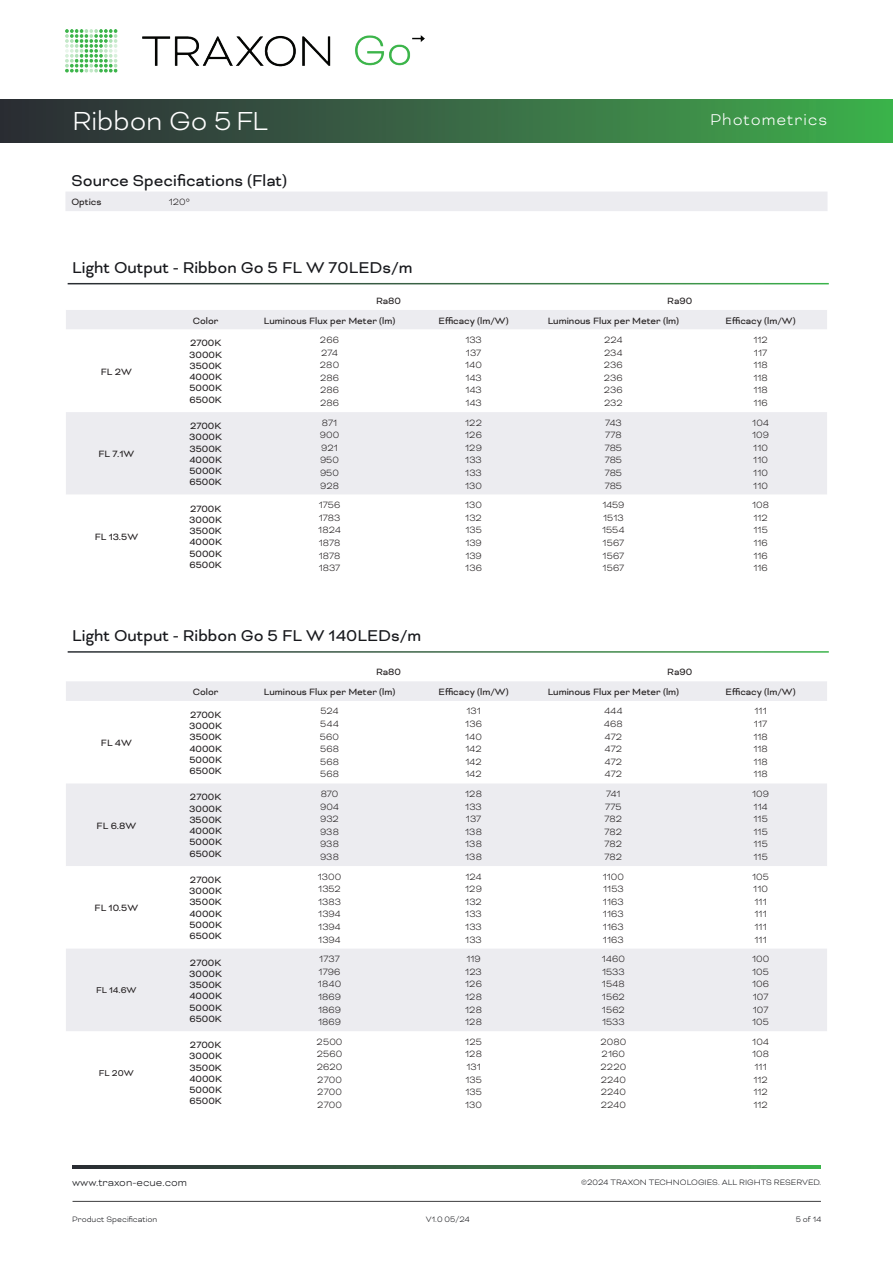
<style>
.page{position:relative;width:893px;height:1263px;background:#fff}
.page>*{position:absolute;margin:0;border:0;box-sizing:border-box;transform-origin:0 0}
.t1{font:300 30px "Bicyclette";color:#fff}
.t2{font:18px "Bicyclette";color:#18191d}
.t3{font:300 18px "Bicyclette";letter-spacing:.05em;color:#fff}
.t4{font:300 12px "Bicyclette";color:#18191d}
.t5{font:300 10.5px/12.6px "Bicyclette";letter-spacing:.01em;color:#231f20;text-align:justify}
.t6{font:10.5px/11.2px "Bicyclette";color:#231f20;text-align:justify}
.t7{font:300 10.5px/12.6px "Bicyclette";letter-spacing:-.01em;color:#231f20}
.t8{font:9.75px "Bicyclette";color:#231f20}
.t9{font:300 9px "Bicyclette";color:#18191d}
</style>
<div class="page">
<hr style="left:73px;top:1201px;width:748px;height:1px;background:#3e3e3f">
<svg style="left:73px;top:1165px;width:748px;height:4px;background:#376a42"></svg>
<div style="left:0;top:99px;width:893px;height:43px;background:linear-gradient(to right,#2e2837,#41ad4f)"></div>
<img style="left:66px;top:30px;width:359px;height:43px">
<div style="left:65px;top:192px;width:762px;height:19px;background:#ececf0"></div>
<div style="left:66px;top:310px;width:761px;height:19px;background:#ececf0"></div>
<div style="left:66px;top:412px;width:761px;height:82px;background:#ececf0"></div>
<div style="left:66px;top:681px;width:761px;height:20px;background:#ececf0"></div>
<svg style="left:66px;top:784px;width:761px;height:247px;fill:#ececf0"></svg>
<h1 class="t1" style="left:72px;top:103px;width:198px">Ribbon Go 5 FL</h1>
<h2 class="t3" style="left:710px;top:109px;width:119px">Photometrics</h2>
<h2 class="t2" style="left:71px;top:170px;width:217px">Source Specifications (Flat)</h2>
<p class="t6" style="left:71px;top:196px;width:32px">Optics</p>
<p class="t5" style="left:169px;top:196px;width:23px">120°</p>
<h2 class="t2" style="left:72px;top:257px;width:342px">Light Output - Ribbon Go 5 FL W 70LEDs/m</h2>
<p class="t6" style="left:376px;top:295px;width:27px">Ra80</p>
<p class="t6" style="left:667px;top:295px;width:27px">Ra90</p>
<p class="t6" style="left:193px;top:315px;width:27px">Color</p>
<p class="t6" style="left:264px;top:315px;width:133px">Luminous Flux per Meter (lm)</p>
<p class="t6" style="left:439px;top:315px;width:71px">Efficacy (lm/W)</p>
<p class="t6" style="left:548px;top:315px;width:133px">Luminous Flux per Meter (lm)</p>
<p class="t6" style="left:726px;top:315px;width:71px">Efficacy (lm/W)</p>
<p class="t6" style="left:101px;top:366px;width:33px">FL 2W</p>
<p class="t6" style="left:98px;top:448px;width:37px">FL 7.1W</p>
<p class="t6" style="left:95px;top:531px;width:45px">FL 13.5W</p>
<p class="t6" style="left:189px;top:338px;width:34px">2700K 3000K 3500K 4000K 5000K 6500K</p>
<p class="t5" style="left:320px;top:333px;width:21px">266<br>274<br>280<br>286<br>286<br>286</p>
<p class="t5" style="left:465px;top:333px;width:18px">133<br>137<br>140<br>143<br>143<br>143</p>
<p class="t5" style="left:604px;top:333px;width:20px">224<br>234<br>236<br>236<br>236<br>232</p>
<p class="t5" style="left:753px;top:333px;width:16px">112<br>117<br>118<br>118<br>118<br>116</p>
<p class="t6" style="left:189px;top:420px;width:34px">2700K 3000K 3500K 4000K 5000K 6500K</p>
<p class="t5" style="left:320px;top:416px;width:21px;text-align:left">871<br>900<br>921<br>950<br>950<br>928</p>
<p class="t5" style="left:465px;top:416px;width:19px">122<br>126<br>129<br>133<br>133<br>130</p>
<p class="t5" style="left:605px;top:416px;width:19px">743<br>778<br>785<br>785<br>785<br>785</p>
<p class="t5" style="left:752px;top:416px;width:19px">104<br>109<br>110<br>110<br>110<br>110</p>
<p class="t6" style="left:189px;top:503px;width:34px">2700K 3000K 3500K 4000K 5000K 6500K</p>
<p class="t5" style="left:318px;top:499px;width:24px">1756<br>1783<br>1824<br>1878<br>1878<br>1837</p>
<p class="t5" style="left:465px;top:499px;width:19px">130<br>132<br>135<br>139<br>139<br>136</p>
<p class="t5" style="left:602px;top:499px;width:24px">1459<br>1513<br>1554<br>1567<br>1567<br>1567</p>
<p class="t5" style="left:752px;top:499px;width:19px;text-align:left">108<br>112<br>115<br>116<br>116<br>116</p>
<h2 class="t2" style="left:72px;top:625px;width:351px">Light Output - Ribbon Go 5 FL W 140LEDs/m</h2>
<p class="t6" style="left:376px;top:666px;width:27px">Ra80</p>
<p class="t6" style="left:667px;top:666px;width:27px">Ra90</p>
<p class="t6" style="left:193px;top:686px;width:27px">Color</p>
<p class="t6" style="left:264px;top:686px;width:133px">Luminous Flux per Meter (lm)</p>
<p class="t6" style="left:439px;top:686px;width:71px">Efficacy (lm/W)</p>
<p class="t6" style="left:548px;top:686px;width:133px">Luminous Flux per Meter (lm)</p>
<p class="t6" style="left:726px;top:686px;width:71px">Efficacy (lm/W)</p>
<p class="t6" style="left:101px;top:737px;width:32px">FL 4W</p>
<p class="t6" style="left:97px;top:820px;width:41px">FL 6.8W</p>
<p class="t6" style="left:95px;top:902px;width:45px">FL 10.5W</p>
<p class="t8" style="left:96px;top:985px;width:42px">FL 14.6W</p>
<p class="t8" style="left:99px;top:1067px;width:36px">FL 20W</p>
<p class="t6" style="left:189px;top:709px;width:34px">2700K 3000K 3500K 4000K 5000K 6500K</p>
<p class="t5" style="left:320px;top:705px;width:21px">524<br>544<br>560<br>568<br>568<br>568</p>
<p class="t5" style="left:465px;top:705px;width:18px">131<br>136<br>140<br>142<br>142<br>142</p>
<p class="t5" style="left:604px;top:705px;width:20px">444<br>468<br>472<br>472<br>472<br>472</p>
<p class="t5" style="left:753px;top:705px;width:16px">111<br>117<br>118<br>118<br>118<br>118</p>
<p class="t6" style="left:189px;top:791px;width:34px">2700K 3000K 3500K 4000K 5000K 6500K</p>
<p class="t5" style="left:320px;top:787px;width:21px">870<br>904<br>932<br>938<br>938<br>938</p>
<p class="t5" style="left:465px;top:787px;width:18px">128<br>133<br>137<br>138<br>138<br>138</p>
<p class="t7" style="left:604px;top:787px;width:19px">741<br>775<br>782<br>782<br>782<br>782</p>
<p class="t5" style="left:752px;top:787px;width:19px;text-align:left">109<br>114<br>115<br>115<br>115<br>115</p>
<p class="t6" style="left:189px;top:874px;width:34px">2700K 3000K 3500K 4000K 5000K 6500K</p>
<p class="t5" style="left:318px;top:870px;width:25px">1300<br>1352<br>1383<br>1394<br>1394<br>1394</p>
<p class="t5" style="left:465px;top:870px;width:18px">124<br>129<br>132<br>133<br>133<br>133</p>
<p class="t5" style="left:603px;top:870px;width:23px">1100<br>1153<br>1163<br>1163<br>1163<br>1163</p>
<p class="t5" style="left:752px;top:870px;width:18px;text-align:left">105<br>110<br>111<br>111<br>111<br>111</p>
<p class="t6" style="left:189px;top:957px;width:34px">2700K 3000K 3500K 4000K 5000K 6500K</p>
<p class="t5" style="left:318px;top:952px;width:25px;text-align:left">1737<br>1796<br>1840<br>1869<br>1869<br>1869</p>
<p class="t5" style="left:465px;top:952px;width:18px">119<br>123<br>126<br>128<br>128<br>128</p>
<p class="t5" style="left:602px;top:952px;width:25px">1460<br>1533<br>1548<br>1562<br>1562<br>1533</p>
<p class="t5" style="left:752px;top:952px;width:19px">100<br>105<br>106<br>107<br>107<br>105</p>
<p class="t6" style="left:189px;top:1039px;width:34px">2700K 3000K 3500K 4000K 5000K 6500K</p>
<p class="t5" style="left:317px;top:1035px;width:27px">2500<br>2560<br>2620<br>2700<br>2700<br>2700</p>
<p class="t5" style="left:465px;top:1035px;width:19px;text-align:left">125<br>128<br>131<br>135<br>135<br>130</p>
<p class="t5" style="left:600px;top:1035px;width:27px">2080<br>2160<br>2220<br>2240<br>2240<br>2240</p>
<p class="t5" style="left:752px;top:1035px;width:19px;text-align:left">104<br>108<br>111<br>112<br>112<br>112</p>
<p class="t4" style="left:72px;top:1175px;width:116px">www.traxon-ecue.com</p>
<p class="t9" style="left:581px;top:1177px;width:242px">©2024 TRAXON TECHNOLOGIES. ALL RIGHTS RESERVED.</p>
<p class="t9" style="left:72px;top:1214px;width:87px">Product Specification</p>
<p class="t9" style="left:426px;top:1214px;width:45px">V1.0 05/24</p>
<p class="t9" style="left:796px;top:1214px;width:27px">5 of 14</p>
</div>
